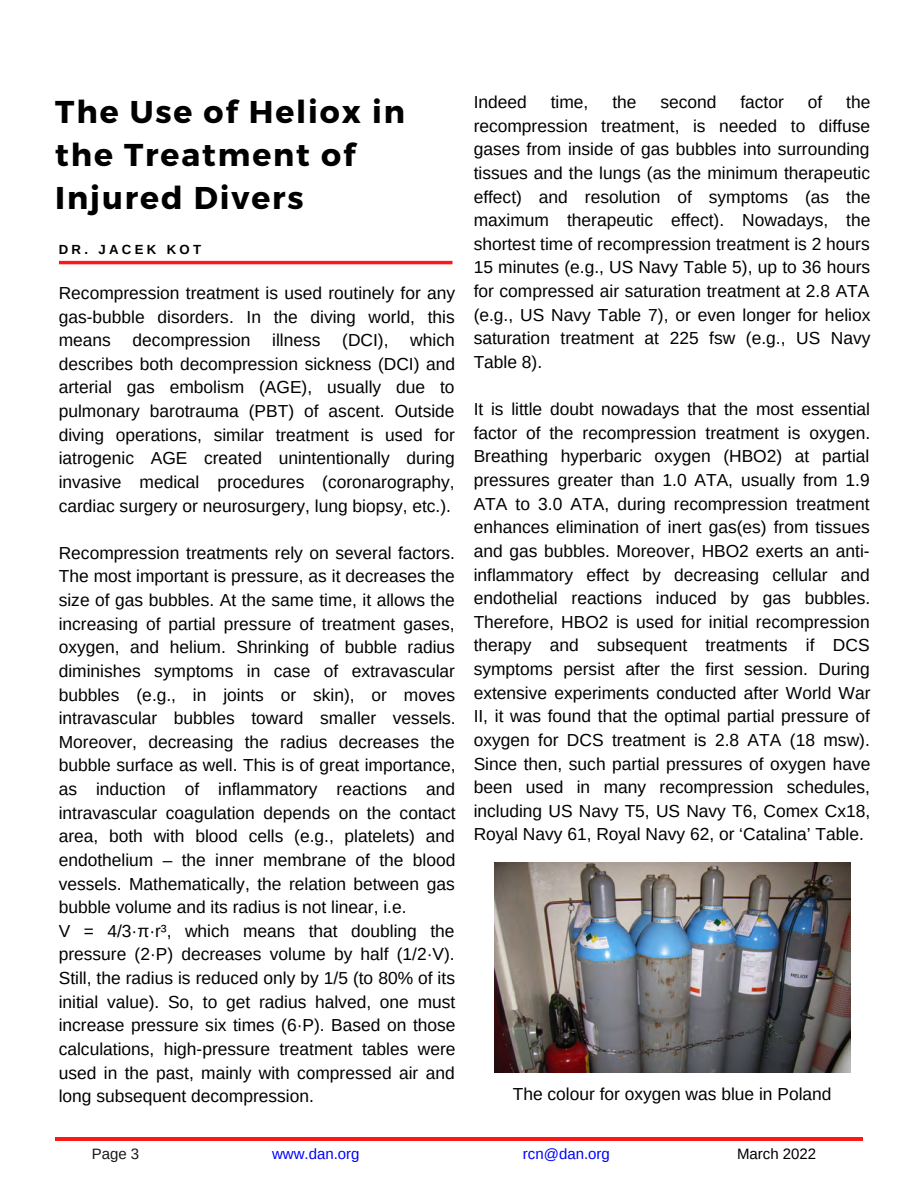
<style>
.page{position:relative;width:918px;height:1188px;background:#fff}
.page>*{position:absolute;margin:0;border:0;box-sizing:border-box;transform-origin:0 0}
.t1{font:700 31.5px/43.3px "Montserrat";letter-spacing:.06em;color:#000}
.t2{font:17.4px/23.7px "Arimo";color:#000;text-align:justify}
.t3{font:15px "Arimo";color:#00f}
.t4{font:15px "Arimo";color:#000}
.t5{font:15px "Arimo";color:#181818}
.t6{font:700 13.2px "Arimo";letter-spacing:.25em;color:#000}
</style>
<div class="page">
<hr style="left:55px;top:1137px;width:808px;height:3px;background:#ff1616">
<svg style="left:59px;top:261px;width:394px;height:3px"></svg>
<img style="left:495px;top:862px;width:355px;height:211px">
<h1 class="t1" style="left:55px;top:88px;width:351px">The Use of Heliox in the Treatment of<br>Injured Divers</h1>
<p class="t6" style="left:59px;top:242px;width:144px">DR. JACEK KOT</p>
<p class="t2" style="left:59px;top:281px;width:398px">Recompression treatment is used routinely for any gas-bubble disorders. In the diving world, this means decompression illness (DCI), which describes both decompression sickness (DCI) and arterial gas embolism (AGE), usually due to pulmonary barotrauma (PBT) of ascent. Outside diving operations, similar treatment is used for iatrogenic AGE created unintentionally during invasive medical procedures (coronarography, cardiac surgery or neurosurgery, lung biopsy, etc.).</p>
<p class="t2" style="left:59px;top:541px;width:398px;text-align:left">Recompression treatments rely on several factors.<br>The most important is pressure, as it decreases the size of gas bubbles. At the same time, it allows the increasing of partial pressure of treatment gases, oxygen, and helium. Shrinking of bubble radius diminishes symptoms in case of extravascular bubbles (e.g., in joints or skin), or moves intravascular bubbles toward smaller vessels.<br>Moreover, decreasing the radius decreases the bubble surface as well. This is of great importance, as induction of inflammatory reactions and intravascular coagulation depends on the contact area, both with blood cells (e.g., platelets) and endothelium – the inner membrane of the blood vessels. Mathematically, the relation between gas bubble volume and its radius is not linear, i.e.<br>V = 4/3·π·r³, which means that doubling the pressure (2·P) decreases volume by half (1/2·V).<br>Still, the radius is reduced only by 1/5 (to 80% of its initial value). So, to get radius halved, one must increase pressure six times (6·P). Based on those calculations, high-pressure treatment tables were used in the past, mainly with compressed air and long subsequent decompression.</p>
<p class="t2" style="left:474px;top:90px;width:398px;text-indent:373px">the recompression treatment, is needed to diffuse gases from inside of gas bubbles into surrounding tissues and the lungs (as the minimum therapeutic effect) and resolution of symptoms (as the maximum therapeutic effect). Nowadays, the shortest time of recompression treatment is 2 hours 15 minutes (e.g., US Navy Table 5), up to 36 hours for compressed air saturation treatment at 2.8 ATA (e.g., US Navy Table 7), or even longer for heliox saturation treatment at 225 fsw (e.g., US Navy Table 8).</p>
<p class="t2" style="left:474px;top:397px;width:398px">It is little doubt nowadays that the most essential factor of the recompression treatment is oxygen.<br>Breathing hyperbaric oxygen (HBO2) at partial pressures greater than 1.0 ATA, usually from 1.9<br>ATA to 3.0 ATA, during recompression treatment enhances elimination of inert gas(es) from tissues and gas bubbles. Moreover, HBO2 exerts an anti&shy;inflammatory effect by decreasing cellular and endothelial reactions induced by gas bubbles.<br>Therefore, HBO2 is used for initial recompression therapy and subsequent treatments if DCS symptoms persist after the first session. During extensive experiments conducted after World War II, it was found that the optimal partial pressure of oxygen for DCS treatment is 2.8 ATA (18 msw).<br>Since then, such partial pressures of oxygen have been used in many recompression schedules, including US Navy T5, US Navy T6, Comex Cx18, Royal Navy 61, Royal Navy 62, or ‘Catalina’ Table.</p>
<p class="t2" style="left:474px;top:90px;width:55px">Indeed</p>
<p class="t2" style="left:551px;top:90px;width:39px">time,</p>
<p class="t2" style="left:612px;top:90px;width:26px">the</p>
<p class="t2" style="left:660px;top:90px;width:58px">second</p>
<p class="t2" style="left:740px;top:90px;width:45px">factor</p>
<p class="t2" style="left:808px;top:90px;width:16px">of</p>
<p class="t2" style="left:513px;top:1082px;width:320px">The colour for oxygen was blue in Poland</p>
<p class="t5" style="left:92px;top:1146px;width:49px">Page 3</p>
<p class="t3" style="left:272px;top:1146px;width:89px">www.dan.org</p>
<p class="t3" style="left:523px;top:1146px;width:88px">rcn@dan.org</p>
<p class="t4" style="left:737px;top:1146px;width:81px">March 2022</p>
</div>
